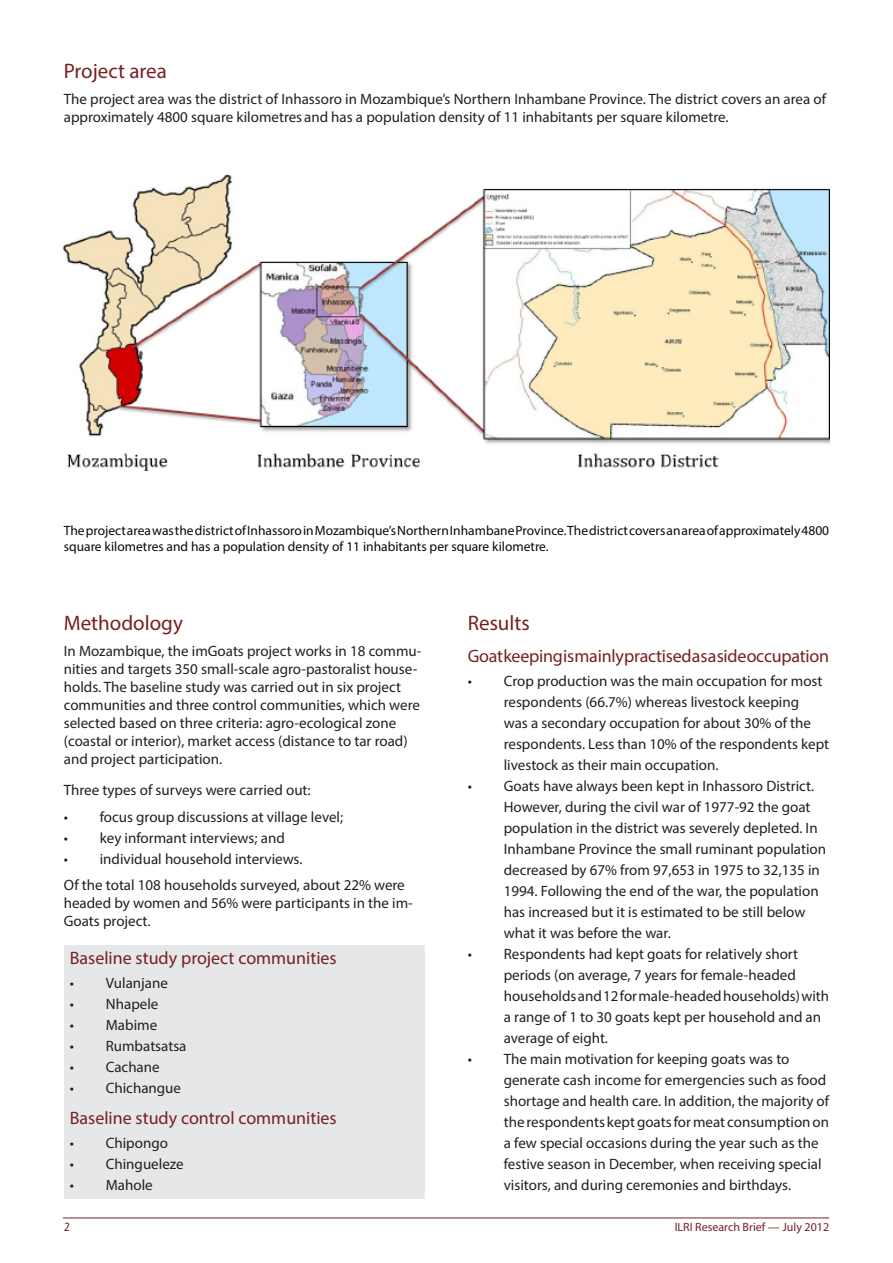
<style>
.page{position:relative;width:893px;height:1263px;background:#fff}
.page>*{position:absolute;margin:0;border:0;box-sizing:border-box;transform-origin:0 0}
.Heading_1{font:21px "Myriad Pro";color:#762023}
.Heading_2{font:18px "Myriad Pro";color:#762023}
.body_text{font:15px/21px "Myriad Pro";color:#231f20}
.FigureCaption{font:13.5px/16.2px "Myriad Pro";color:#0c0806}
.t1{font:12px "Myriad Pro";color:#762123}
.t2{font:italic 12px "Gill Sans";color:#762123}
</style>
<div class="page">
<hr style="left:63px;top:1218px;width:766px;height:1px;background:#762123">
<div style="left:64px;top:945px;width:360px;height:254px;background:#e6e7e9"></div>
<img style="left:64px;top:174px;width:765px;height:297px">
<p class="Heading_1" style="left:64px;top:58px;width:105px">Project area</p>
<p class="body_text" style="left:64px;top:89px;width:764px;line-height:18px">The project area was the district of Inhassoro in Mozambique’s Northern Inhambane Province. The district covers an area of approximately 4800 square kilometres and has a population density of 11 inhabitants per square kilometre.</p>
<p class="FigureCaption" style="left:64px;top:522px;width:767px">The project area was the district of Inhassoro in Mozambique’s Northern Inhambane Province. The district covers an area of approximately 4800 square kilometres and has a population density of 11 inhabitants per square kilometre.</p>
<p class="Heading_1" style="left:64px;top:610px;width:121px">Methodology</p>
<p class="body_text" style="left:64px;top:641px;width:359px;line-height:18px">In Mozambique, the imGoats project works in 18 commu&shy;nities and targets 350 small-scale agro-pastoralist house&shy;holds. The baseline study was carried out in six project communities and three control communities, which were selected based on three criteria: agro-ecological zone (coastal or interior), market access (distance to tar road) and project participation.</p>
<p class="body_text" style="left:64px;top:779px;width:248px">Three types of surveys were carried out:</p>
<p class="body_text" style="left:64px;top:806px;width:281px">• focus group discussions at village level;</p>
<p class="body_text" style="left:64px;top:827px;width:223px">• key informant interviews; and</p>
<p class="body_text" style="left:64px;top:848px;width:240px">• individual household interviews.</p>
<p class="body_text" style="left:64px;top:875px;width:350px;line-height:18px">Of the total 108 households surveyed, about 22% were headed by women and 56% were participants in the im-<br>Goats project.</p>
<p class="Heading_2" style="left:70px;top:946px;width:268px">Baseline study project communities</p>
<p class="body_text" style="left:70px;top:972px;width:100px">• Vulanjane</p>
<p class="body_text" style="left:70px;top:993px;width:90px">• Nhapele</p>
<p class="body_text" style="left:70px;top:1014px;width:89px">• Mabime</p>
<p class="body_text" style="left:70px;top:1035px;width:118px">• Rumbatsatsa</p>
<p class="body_text" style="left:70px;top:1056px;width:91px">• Cachane</p>
<p class="body_text" style="left:70px;top:1077px;width:113px">• Chichangue</p>
<p class="Heading_2" style="left:70px;top:1107px;width:268px">Baseline study control communities</p>
<p class="body_text" style="left:70px;top:1133px;width:100px">• Chipongo</p>
<p class="body_text" style="left:70px;top:1154px;width:115px">• Chingueleze</p>
<p class="body_text" style="left:70px;top:1175px;width:84px">• Mahole</p>
<p class="Heading_1" style="left:468px;top:610px;width:64px">Results</p>
<p class="Heading_2" style="left:468px;top:645px;width:363px">Goat keeping is mainly practised as a side occupation</p>
<p class="body_text" style="left:504px;top:670px;width:327px;text-indent:-36px">• Crop production was the main occupation for most respondents (66.7%) whereas livestock keeping<br>was a secondary occupation for about 30% of the respondents. Less than 10% of the respondents kept livestock as their main occupation.</p>
<p class="body_text" style="left:504px;top:775px;width:324px;text-indent:-36px">• Goats have always been kept in Inhassoro District.<br>However, during the civil war of 1977-92 the goat population in the district was severely depleted. In Inhambane Province the small ruminant population decreased by 67% from 97,653 in 1975 to 32,135 in 1994. Following the end of the war, the population has increased but it is estimated to be still below what it was before the war.</p>
<p class="body_text" style="left:504px;top:943px;width:327px;text-indent:-36px">• Respondents had kept goats for relatively short periods (on average, 7 years for female-headed households and 12 for male-headed households) with a range of 1 to 30 goats kept per household and an average of eight.</p>
<p class="body_text" style="left:504px;top:1048px;width:327px;text-indent:-36px">• The main motivation for keeping goats was to generate cash income for emergencies such as food shortage and health care. In addition, the majority of the respondents kept goats for meat consumption on a few special occasions during the year such as the festive season in December, when receiving special visitors, and during ceremonies and birthdays.</p>
<p class="t2" style="left:64px;top:1220px;width:8px">2</p>
<p class="t1" style="left:675px;top:1220px;width:156px">ILRI Research Brief — July 2012</p>
</div>
